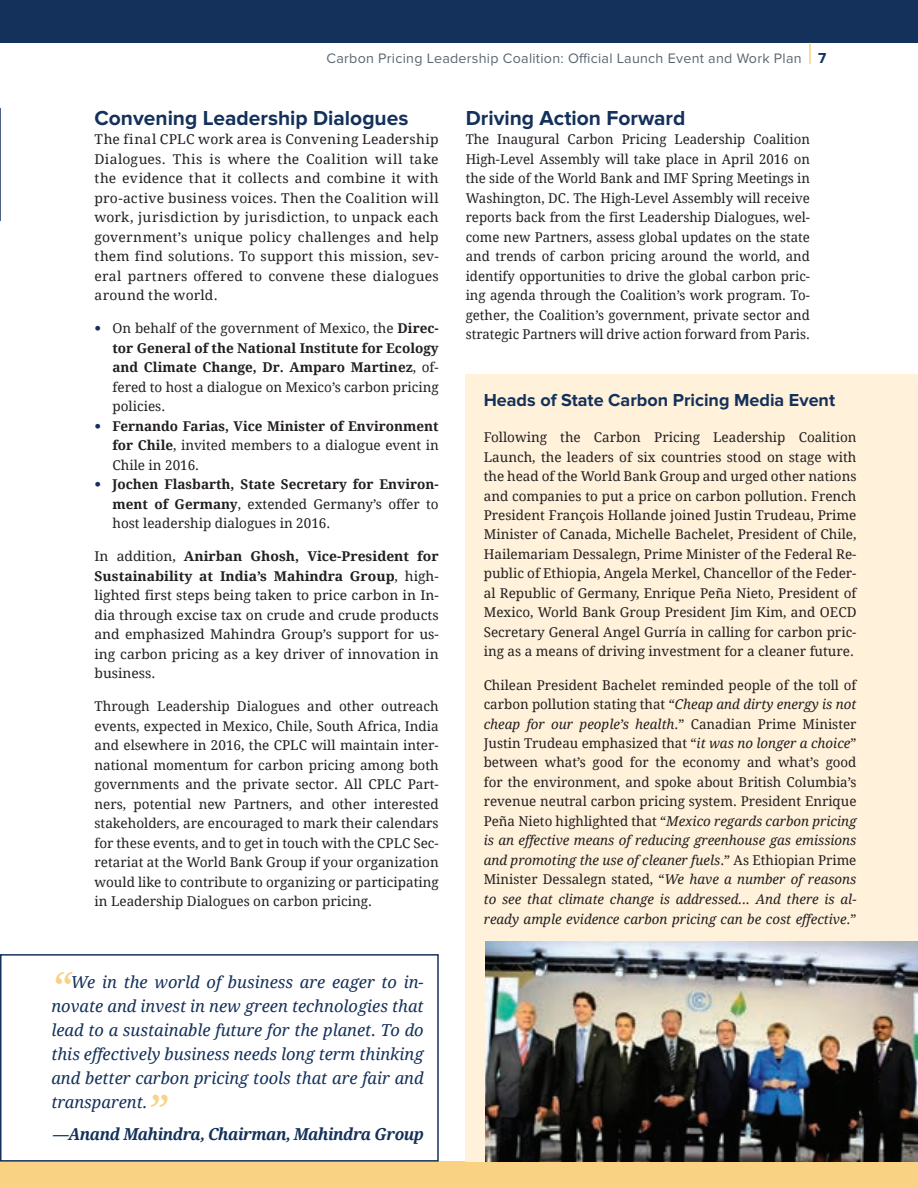
<style>
.page{position:relative;width:918px;height:1188px;background:#fff}
.page>*{position:absolute;margin:0;border:0;box-sizing:border-box;transform-origin:0 0}
.t1{font:italic 43.5px "Droid Serif";color:#f9d284}
.t2{font:700 21px "Proxima Nova";color:#14315b}
.t3{font:700 18px "Proxima Nova";color:#14315b}
.t4{font:italic 16.5px/24px "Droid Serif";color:#14315b;text-align:justify}
.t5{font:italic 700 16.5px "Droid Serif";letter-spacing:-.03em;color:#14315b;scale:.95 1}
.t6{font:14.25px "Proxima Nova";letter-spacing:.02em;color:#5a6670}
.t7{font:13.5px/19.5px "Droid Serif";color:#231f20;text-align:justify}
.t8{font:700 13.5px/19.5px "Droid Serif";color:#231f20;text-align:justify}
.s1{font-weight:700;font-size:15px;color:#14315b}
.s2{font-family:"Avenir LT Std";font-weight:300;color:#14315b}
.s3{font-weight:700}
.s4{font-weight:400}
.s5{font-style:italic}
</style>
<div class="page">
<div style="left:0;top:1162px;width:918px;height:26px;background:#f9d284"></div>
<div style="left:0;top:0;width:918px;height:43px;background:#14315b"></div>
<hr style="left:809px;top:43px;width:2px;height:21px;background:#f9d284">
<svg style="left:0;top:108px;width:1px;height:112px"></svg>
<div style="left:466px;top:374px;width:452px;height:788px;background:#fff1da"></div>
<img style="left:485px;top:942px;width:433px;height:220px">
<div style="left:0;top:954px;width:439px;height:208px;border:2px solid #14315b"></div>
<p class="t6" style="left:327px;top:50px;width:501px">Carbon Pricing Leadership Coalition: Official Launch Event and Work Plan <span class="s1">7</span></p>
<h2 class="t2" style="left:94px;top:106px;width:315px">Convening Leadership Dialogues</h2>
<p class="t7" style="left:94px;top:130px;width:346px">The final CPLC work area is Convening Leadership Dialogues. This is where the Coalition will take the evidence that it collects and combine it with pro-active business voices. Then the Coalition will work, jurisdiction by jurisdiction, to unpack each government’s unique policy challenges and help them find solutions. To support this mission, sev&shy;eral partners offered to convene these dialogues around the world.</p>
<p class="t7" style="left:112px;top:319px;width:328px;text-indent:-18px"><span class="s2">•</span> On behalf of the government of Mexico, the <span class="s3">Direc&shy;tor General of the National Institute for Ecology and Climate Change, Dr. Amparo Martinez</span>, of&shy;fered to host a dialogue on Mexico’s carbon pricing policies.</p>
<p class="t8" style="left:112px;top:416px;width:328px;text-indent:-18px"><span class="s2">•</span> Fernando Farias, Vice Minister of Environment for Chile<span class="s4">, invited members to a dialogue event in Chile in 2016.</span></p>
<p class="t7" style="left:112px;top:475px;width:328px;text-indent:-18px"><span class="s2">•</span> <span class="s3">Jochen Flasbarth, State Secretary for Environ&shy;ment of Germany</span>, extended Germany’s offer to host leadership dialogues in 2016.</p>
<p class="t7" style="left:94px;top:547px;width:346px">In addition, <span class="s3">Anirban Ghosh, Vice-President for Sustainability at India’s Mahindra Group</span>, high&shy;lighted first steps being taken to price carbon in In&shy;dia through excise tax on crude and crude products and emphasized Mahindra Group’s support for us&shy;ing carbon pricing as a key driver of innovation in business.</p>
<p class="t7" style="left:94px;top:697px;width:346px">Through Leadership Dialogues and other outreach events, expected in Mexico, Chile, South Africa, India and elsewhere in 2016, the CPLC will maintain inter&shy;national momentum for carbon pricing among both governments and the private sector. All CPLC Part&shy;ners, potential new Partners, and other interested stakeholders, are encouraged to mark their calendars for these events, and to get in touch with the CPLC Sec&shy;retariat at the World Bank Group if your organization would like to contribute to organizing or participating in Leadership Dialogues on carbon pricing.</p>
<h1 class="t1" style="left:51px;top:963px;width:21px">“</h1>
<p class="t4" style="left:51px;top:971px;width:374px;text-indent:20px">We in the world of business are eager to in&shy;novate and invest in new green technologies that lead to a sustainable future for the planet. To do this effectively business needs long term thinking and better carbon pricing tools that are fair and transparent.</p>
<h1 class="t1" style="left:148px;top:1086px;width:21px">”</h1>
<p class="t5" style="left:53px;top:1124px;width:391px">—Anand Mahindra, Chairman, Mahindra Group</p>
<h2 class="t2" style="left:466px;top:106px;width:221px">Driving Action Forward</h2>
<p class="t7" style="left:466px;top:130px;width:346px">The Inaugural Carbon Pricing Leadership Coalition High-Level Assembly will take place in April 2016 on the side of the World Bank and IMF Spring Meetings in Washington, DC. The High-Level Assembly will receive reports back from the first Leadership Dialogues, wel&shy;come new Partners, assess global updates on the state and trends of carbon pricing around the world, and identify opportunities to drive the global carbon pric&shy;ing agenda through the Coalition’s work program. To&shy;gether, the Coalition’s government, private sector and strategic Partners will drive action forward from Paris.</p>
<h3 class="t3" style="left:484px;top:390px;width:353px">Heads of State Carbon Pricing Media Event</h3>
<p class="t7" style="left:484px;top:428px;width:374px">Following the Carbon Pricing Leadership Coalition Launch, the leaders of six countries stood on stage with the head of the World Bank Group and urged other nations and companies to put a price on carbon pollution. French President François Hollande joined Justin Trudeau, Prime Minister of Canada, Michelle Bachelet, President of Chile, Hailemariam Dessalegn, Prime Minister of the Federal Re&shy;public of Ethiopia, Angela Merkel, Chancellor of the Feder&shy;al Republic of Germany, Enrique Peña Nieto, President of Mexico, World Bank Group President Jim Kim, and OECD Secretary General Angel Gurría in calling for carbon pric&shy;ing as a means of driving investment for a cleaner future.</p>
<p class="t7" style="left:484px;top:675px;width:374px">Chilean President Bachelet reminded people of the toll of carbon pollution stating that “<span class="s5">Cheap and dirty energy is not cheap for our people’s health</span>.” Canadian Prime Minister Justin Trudeau emphasized that “<span class="s5">it was no longer a choice</span>” between what’s good for the economy and what’s good for the environment, and spoke about British Columbia’s revenue neutral carbon pricing system. President Enrique Peña Nieto highlighted that “<span class="s5">Mexico regards carbon pricing is an effective means of reducing greenhouse gas emissions and promoting the use of cleaner fuels</span>.” As Ethiopian Prime Minister Dessalegn stated, “<span class="s5">We have a number of reasons to see that climate change is addressed... And there is al&shy;ready ample evidence carbon pricing can be cost effective</span>.”</p>
</div>
